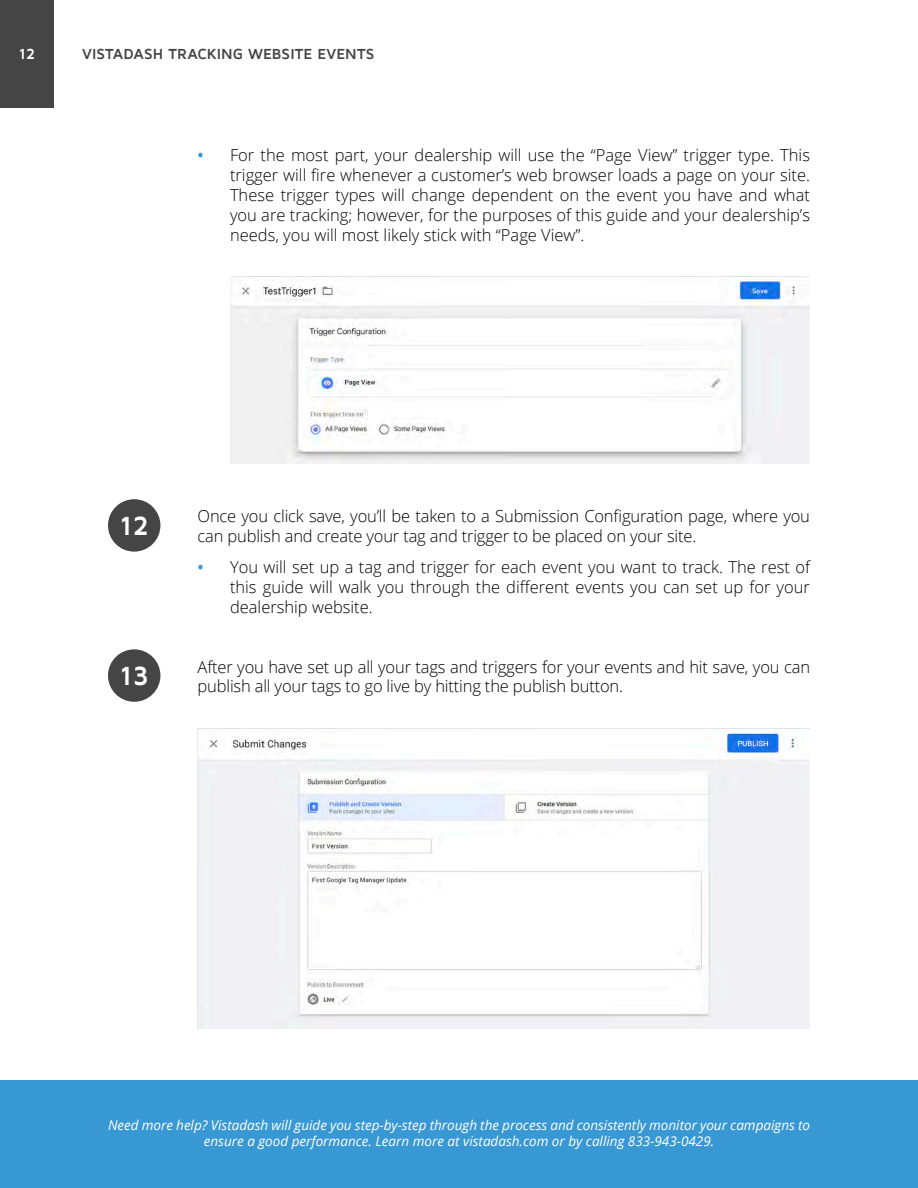
<style>
.page{position:relative;width:918px;height:1188px;background:#fff}
.page>*{position:absolute;margin:0;border:0;box-sizing:border-box;transform-origin:0 0}
.t1{font:700 27px "Maven Pro";color:#fff}
.t2{font:300 16.5px/19.8px "Open Sans";letter-spacing:-.01em;color:#000;text-align:justify}
.t3{font:600 16.5px "Open Sans";color:#3898d4}
.t4{font:700 15px "Maven Pro";color:#454545}
.t5{font:700 15px "Maven Pro";color:#fff}
.t6{font:italic 13.5px/16.2px "Open Sans";color:#fff;text-align:center}
</style>
<div class="page">
<div style="left:108px;top:649px;width:52px;height:53px;background:#454545;border-radius:50%"></div>
<div style="left:108px;top:499px;width:52px;height:53px;background:#454545;border-radius:50%"></div>
<img style="left:198px;top:728px;width:612px;height:300px">
<img style="left:230px;top:277px;width:580px;height:186px">
<div style="left:0;top:1080px;width:918px;height:108px;background:#3898d4"></div>
<div style="left:0;top:0;width:54px;height:108px;background:#454545"></div>
<p class="t5" style="left:19px;top:46px;width:18px">12</p>
<p class="t4" style="left:82px;top:46px;width:294px">VISTADASH TRACKING WEBSITE EVENTS</p>
<p class="t3" style="left:198px;top:144px;width:8px">•</p>
<p class="t2" style="left:230px;top:145px;width:582px">For the most part, your dealership will use the “Page View” trigger type. This trigger will fire whenever a customer’s web browser loads a page on your site.<br>These trigger types will change dependent on the event you have and what you are tracking; however, for the purposes of this guide and your dealership’s needs, you will most likely stick with “Page View”.</p>
<p class="t1" style="left:120px;top:511px;width:31px">12</p>
<p class="t1" style="left:120px;top:661px;width:31px">13</p>
<p class="t2" style="left:198px;top:506px;width:614px">Once you click save, you’ll be taken to a Submission Configuration page, where you can publish and create your tag and trigger to be placed on your site.</p>
<p class="t3" style="left:198px;top:556px;width:8px">•</p>
<p class="t2" style="left:230px;top:557px;width:582px">You will set up a tag and trigger for each event you want to track. The rest of this guide will walk you through the different events you can set up for your dealership website.</p>
<p class="t2" style="left:198px;top:656px;width:614px">After you have set up all your tags and triggers for your events and hit save, you can publish all your tags to go live by hitting the publish button.</p>
<p class="t6" style="left:108px;top:1117px;width:704px">Need more help? Vistadash will guide you step-by-step through the process and consistently monitor your campaigns to ensure a good performance. Learn more at vistadash.com or by calling 833-943-0429.</p>
</div>
